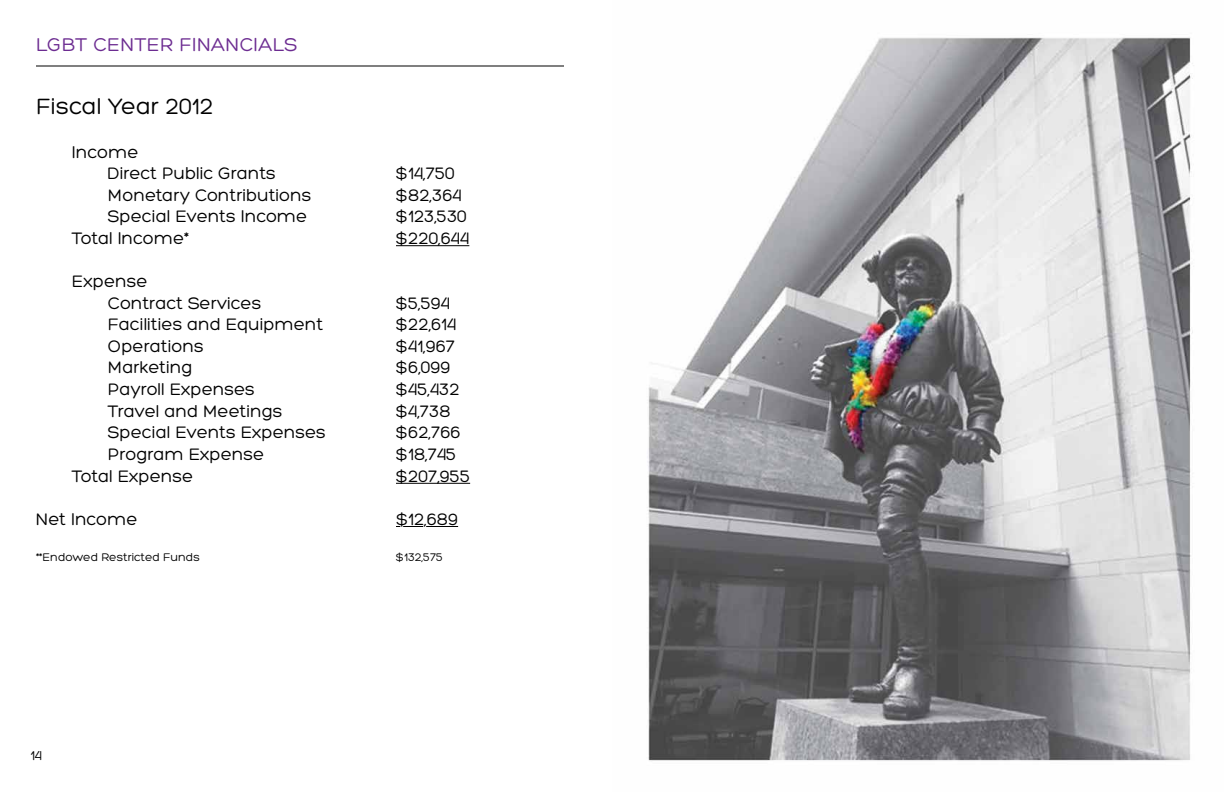
<style>
.page{position:relative;width:1224px;height:792px;background:#fff}
.page>*{position:absolute;margin:0;border:0;box-sizing:border-box;transform-origin:0 0}
.t1{font:24px "Hero";color:#000}
.t2{font:20px "Hero";letter-spacing:.02em;color:#6c2c91}
.t3{font:18px/21.6px "Hero";color:#000}
.t4{font:14px "Hero";color:#000}
.t5{font:12px "Hero";color:#000}
</style>
<div class="page">
<div style="left:19px;top:736px;width:36px;height:36px;border:1px solid #fff;border-radius:50%"></div>
<hr style="left:36px;top:66px;width:528px;height:1px;background:#000101">
<img style="left:647px;top:37px;width:546px;height:724px">
<hr style="left:396px;top:245px;width:73px;height:1px;background:#000">
<hr style="left:396px;top:483px;width:74px;height:1px;background:#000">
<svg style="left:396px;top:526px;width:63px;height:1px"></svg>
<p class="t2" style="left:36px;top:34px;width:169px">LGBT CENTER Financial</p>
<p class="t2" style="left:285px;top:34px;width:14px">S</p>
<h1 class="t1" style="left:36px;top:94px;width:179px">Fiscal Year 2012</h1>
<p class="t3" style="left:108px;top:141px;width:169px;text-indent:-36px">Income<br>Direct Public Grants</p>
<p class="t3" style="left:396px;top:163px;width:60px">$14,750</p>
<p class="t3" style="left:108px;top:184px;width:205px">Monetary Contributions</p>
<p class="t3" style="left:396px;top:184px;width:67px">$82,364</p>
<p class="t3" style="left:108px;top:206px;width:201px">Special Events Income</p>
<p class="t3" style="left:396px;top:206px;width:72px">$123,530</p>
<p class="t3" style="left:72px;top:227px;width:119px">Total Income*</p>
<p class="t3" style="left:396px;top:227px;width:75px">$220,644</p>
<p class="t3" style="left:108px;top:271px;width:155px;text-indent:-36px">Expense<br>Contract Services</p>
<p class="t3" style="left:396px;top:292px;width:56px">$5,594</p>
<p class="t3" style="left:108px;top:314px;width:217px">Facilities and Equipment</p>
<p class="t3" style="left:396px;top:314px;width:62px">$22,614</p>
<p class="t3" style="left:108px;top:335px;width:97px">Operations</p>
<p class="t3" style="left:396px;top:335px;width:61px">$41,967</p>
<p class="t3" style="left:108px;top:357px;width:86px">Marketing</p>
<p class="t3" style="left:396px;top:357px;width:56px">$6,099</p>
<p class="t3" style="left:108px;top:379px;width:148px">Payroll Expenses</p>
<p class="t3" style="left:396px;top:379px;width:65px">$45,432</p>
<p class="t3" style="left:108px;top:400px;width:176px">Travel and Meetings</p>
<p class="t3" style="left:396px;top:400px;width:56px">$4,738</p>
<p class="t3" style="left:108px;top:422px;width:219px">Special Events Expenses</p>
<p class="t3" style="left:396px;top:422px;width:66px">$62,766</p>
<p class="t3" style="left:108px;top:443px;width:158px">Program Expense</p>
<p class="t3" style="left:396px;top:443px;width:62px">$18,745</p>
<p class="t3" style="left:72px;top:465px;width:123px">Total Expense</p>
<p class="t3" style="left:396px;top:465px;width:76px">$207,955</p>
<p class="t3" style="left:36px;top:508px;width:103px">Net Income</p>
<p class="t3" style="left:396px;top:508px;width:64px">$12,689</p>
<p class="t5" style="left:36px;top:551px;width:165px">**Endowed Restricted Funds</p>
<p class="t5" style="left:396px;top:551px;width:48px">$132,575</p>
<p class="t4" style="left:30px;top:748px;width:13px">14</p>
</div>
